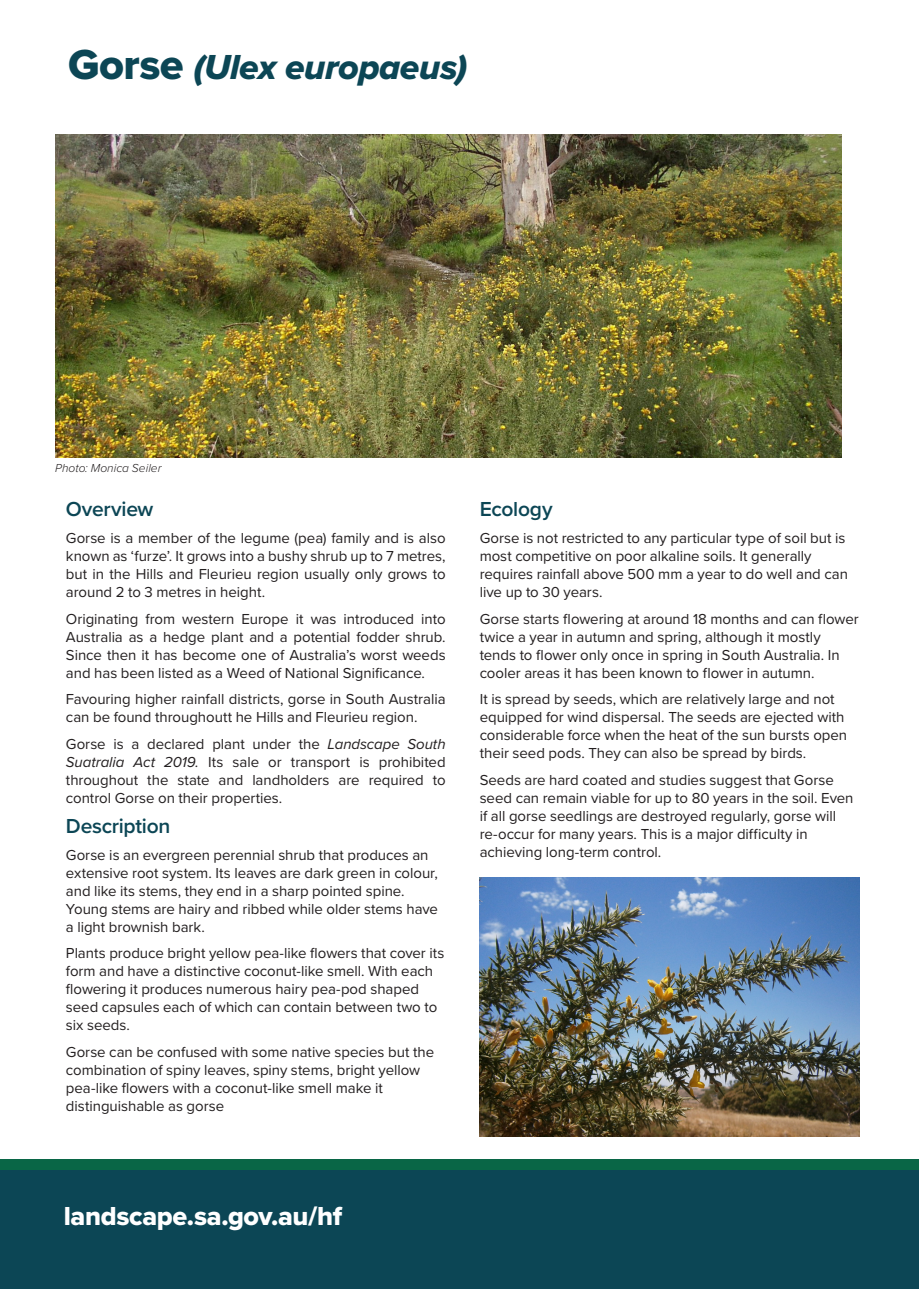
<style>
.page{position:relative;width:919px;height:1289px;background:#fff}
.page>*{position:absolute;margin:0;border:0;box-sizing:border-box;transform-origin:0 0}
.t1{font:36px "Proxima Nova Extrabld It";letter-spacing:-.015em;color:#0c4655}
.t2{font:27px "Proxima Nova Extrabld";letter-spacing:-.015em;color:#fff}
.intro{font:600 21px "Proxima Nova";letter-spacing:-.015em;color:#0c4655}
.Body{font:600 21px "Proxima Nova";letter-spacing:-.01em;color:#0c4655}
.intro-2{font:15px/18px "Proxima Nova";letter-spacing:-.005em;color:#231f20}
.Body-2{font:15px/18px "Proxima Nova";letter-spacing:-.005em;color:#231f20}
.Bullet_List_Black{font:italic 300 12px "Proxima Nova";color:#231f20}
.s1{font-family:"Proxima Nova Extrabld";font-size:43.5px}
.s2{font-style:italic}
</style>
<div class="page">
<div style="left:0;top:1159px;width:918px;height:102px;background:#096646"></div>
<div style="left:0;top:1169px;width:918px;height:119px;background:#0c4655"></div>
<img style="left:56px;top:134px;width:785px;height:323px">
<img style="left:479px;top:877px;width:380px;height:259px">
<h1 class="t1" style="left:68px;top:40px;width:401px"><span class="s1">Gorse</span> (Ulex europaeus)</h1>
<p class="Bullet_List_Black" style="left:55px;top:459px;width:108px">Photo: Monica Seiler</p>
<p class="intro" style="left:66px;top:494px;width:89px">Overview</p>
<p class="intro-2" style="left:66px;top:528px;width:381px;text-align:justify">Gorse is a member of the legume (pea) family and is also known as ‘furze’. It grows into a bushy shrub up to 7 metres, but in the Hills and Fleurieu region usually only grows to around 2 to 3 metres in height.</p>
<p class="intro-2" style="left:66px;top:609px;width:381px;text-align:justify">Originating from western Europe it was introduced into Australia as a hedge plant and a potential fodder shrub.<br>Since then it has become one of Australia’s worst weeds and has been listed as a Weed of National Significance.</p>
<p class="intro-2" style="left:66px;top:689px;width:381px">Favouring higher rainfall districts, gorse in South Australia can be found throughoutt he Hills and Fleurieu region.</p>
<p class="intro-2" style="left:66px;top:734px;width:381px;text-align:justify">Gorse is a declared plant under the <span class="s2">Landscape South Suatralia Act 2019.</span> Its sale or transport is prohibited throughout the state and landholders are required to control Gorse on their properties.</p>
<p class="intro" style="left:66px;top:810px;width:106px">Description</p>
<p class="intro-2" style="left:66px;top:845px;width:373px">Gorse is an evergreen perennial shrub that produces an extensive root system. Its leaves are dark green in colour, and like its stems, they end in a sharp pointed spine.<br>Young stems are hairy and ribbed while older stems have a light brownish bark.</p>
<p class="intro-2" style="left:66px;top:943px;width:380px">Plants produce bright yellow pea-like flowers that cover its form and have a distinctive coconut-like smell. With each flowering it produces numerous hairy pea-pod shaped seed capsules each of which can contain between two to six seeds.</p>
<p class="intro-2" style="left:66px;top:1042px;width:370px">Gorse can be confused with some native species but the combination of spiny leaves, spiny stems, bright yellow pea-like flowers with a coconut-like smell make it distinguishable as gorse</p>
<p class="Body" style="left:479px;top:494px;width:74px">Ecology</p>
<p class="Body-2" style="left:479px;top:528px;width:370px">Gorse is not restricted to any particular type of soil but is most competitive on poor alkaline soils. It generally requires rainfall above 500 mm a year to do well and can live up to 30 years.</p>
<p class="Body-2" style="left:479px;top:609px;width:380px">Gorse starts flowering at around 18 months and can flower twice a year in autumn and spring, although it mostly tends to flower only once in spring in South Australia. In cooler areas it has been known to flower in autumn.</p>
<p class="Body-2" style="left:479px;top:689px;width:369px">It is spread by seeds, which are relatively large and not equipped for wind dispersal. The seeds are ejected with considerable force when the heat of the sun bursts open their seed pods. They can also be spread by birds.</p>
<p class="Body-2" style="left:479px;top:770px;width:375px">Seeds are hard coated and studies suggest that Gorse seed can remain viable for up to 80 years in the soil. Even if all gorse seedlings are destroyed regularly, gorse will re-occur for many years. This is a major difficulty in achieving long-term control.</p>
<h2 class="t2" style="left:64px;top:1196px;width:280px">landscape.sa.gov.au/hf</h2>
</div>
